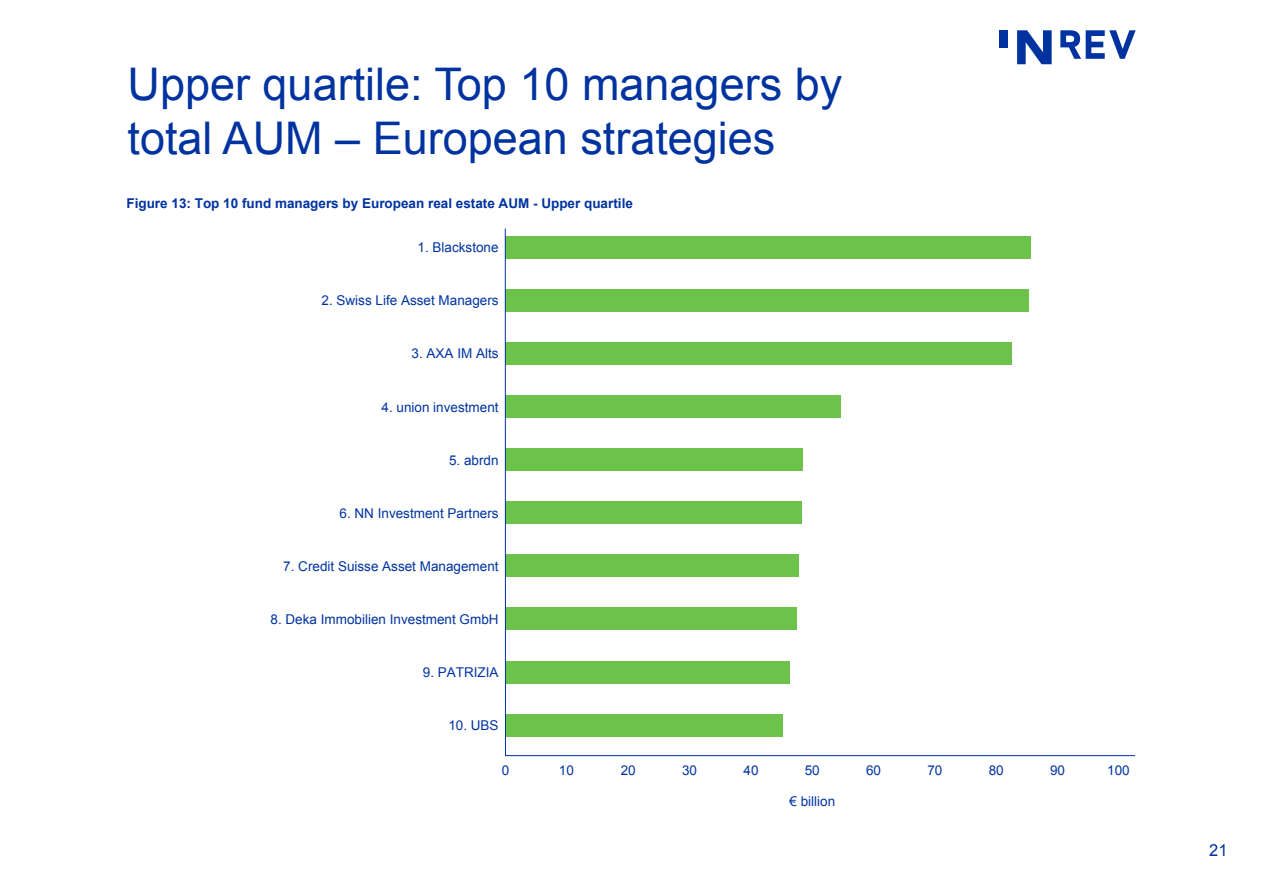
<style>
.page{position:relative;width:1263px;height:893px;background:#fff}
.page>*{position:absolute;margin:0;border:0;box-sizing:border-box;transform-origin:0 0}
.t1{font:45px/54px "Arial";color:#0033a0}
.t2{font:16.5px "Arial";color:#0033a0}
.t3{font:13.5px "Arial";color:#0033a0}
.t4{font:700 13.5px "Arial";color:#0033a0}
</style>
<div class="page">
<svg style="left:999px;top:30px;width:137px;height:35px"></svg>
<hr style="left:505px;top:755px;width:630px;height:1px;background:#0033a0">
<div style="left:505px;top:236px;width:526px;height:23px;background:#6cc24a"></div>
<div style="left:505px;top:289px;width:524px;height:23px;background:#6cc24a"></div>
<div style="left:505px;top:342px;width:507px;height:23px;background:#6cc24a"></div>
<div style="left:505px;top:395px;width:336px;height:23px;background:#6cc24a"></div>
<div style="left:505px;top:448px;width:298px;height:23px;background:#6cc24a"></div>
<div style="left:505px;top:501px;width:297px;height:23px;background:#6cc24a"></div>
<div style="left:505px;top:555px;width:293px;height:22px;background:#6cc24a"></div>
<div style="left:505px;top:608px;width:292px;height:22px;background:#6cc24a"></div>
<div style="left:505px;top:661px;width:285px;height:22px;background:#6cc24a"></div>
<div style="left:505px;top:714px;width:278px;height:22px;background:#6cc24a"></div>
<hr style="left:505px;top:229px;width:1px;height:527px;background:#0033a0">
<h1 class="t1" style="left:128px;top:57px;width:716px">Upper quartile: Top 10 managers by total AUM – European strategies</h1>
<p class="t4" style="left:126px;top:194px;width:508px">Figure 13: Top 10 fund managers by European real estate AUM - Upper quartile</p>
<p class="t3" style="left:418px;top:239px;width:83px">1. Blackstone</p>
<p class="t3" style="left:321px;top:292px;width:179px">2. Swiss Life Asset Managers</p>
<p class="t3" style="left:412px;top:345px;width:89px">3. AXA IM Alts</p>
<p class="t3" style="left:381px;top:398px;width:119px">4. union investment</p>
<p class="t3" style="left:449px;top:451px;width:51px">5. abrdn</p>
<p class="t3" style="left:339px;top:504px;width:161px">6. NN Investment Partners</p>
<p class="t3" style="left:283px;top:557px;width:217px">7. Credit Suisse Asset Management</p>
<p class="t3" style="left:270px;top:610px;width:230px">8. Deka Immobilien Investment GmbH</p>
<p class="t3" style="left:423px;top:663px;width:77px">9. PATRIZIA</p>
<p class="t3" style="left:448px;top:716px;width:52px">10. UBS</p>
<p class="t3" style="left:502px;top:762px;width:9px">0</p>
<p class="t3" style="left:559px;top:762px;width:17px">10</p>
<p class="t3" style="left:621px;top:762px;width:17px">20</p>
<p class="t3" style="left:682px;top:762px;width:17px">30</p>
<p class="t3" style="left:743px;top:762px;width:17px">40</p>
<p class="t3" style="left:805px;top:762px;width:17px">50</p>
<p class="t3" style="left:866px;top:762px;width:17px">60</p>
<p class="t3" style="left:927px;top:762px;width:17px">70</p>
<p class="t3" style="left:989px;top:762px;width:17px">80</p>
<p class="t3" style="left:1050px;top:762px;width:17px">90</p>
<p class="t3" style="left:1107px;top:762px;width:24px">100</p>
<p class="t3" style="left:789px;top:793px;width:47px">€ billion</p>
<p class="t2" style="left:1209px;top:839px;width:20px">21</p>
</div>
